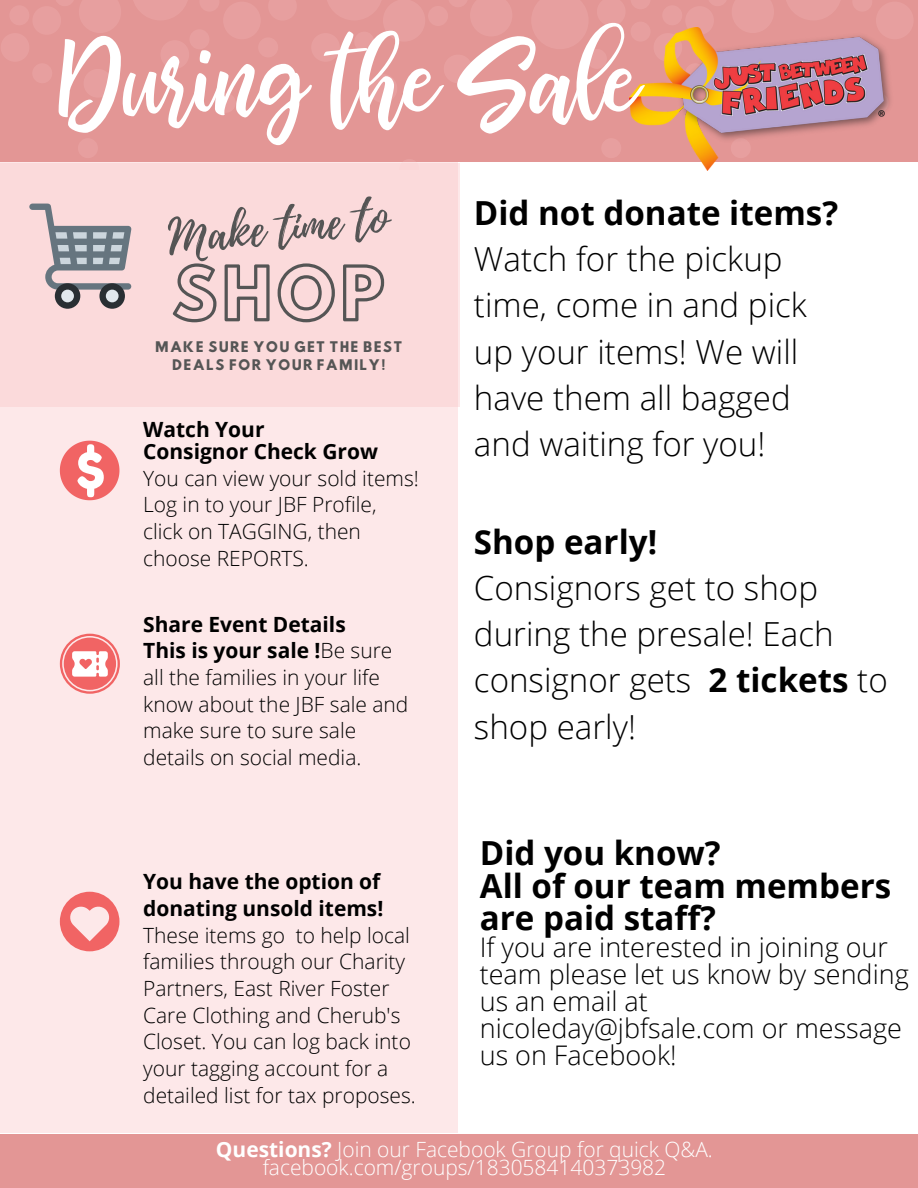
<style>
.page{position:relative;width:918px;height:1188px;background:#fff}
.page>*{position:absolute;margin:0;border:0;box-sizing:border-box;transform-origin:0 0}
.t1{font:95.55px "bhatoshine";color:#fff}
.t2{font:65.1px "Hussar Ekologiczne 1";color:#555}
.t3{font:47.7px "Playlist Script";color:#555}
.t4{font:300 33.15px/46.2px "Open Sans";color:#000}
.t5{font:700 33.15px/32.7px "Open Sans";color:#000}
.t6{font:300 27px/27px "Open Sans";color:#000}
.t7{font:300 21px/26.7px "Open Sans";color:#000}
.t8{font:300 21px/17.7px "Open Sans";color:#fff;text-align:center}
.t9{font:700 21px/26.7px "Open Sans";color:#000}
.t10{font:13.05px/17.9px "Hussar Bd";letter-spacing:.09em;color:#555;text-align:center}
.s1{font-weight:700}
</style>
<div class="page">
<div style="left:0;top:115px;width:457px;height:1018px;background:#fde8e9"></div>
<svg style="left:60px;top:892px;width:59px;height:59px"></svg>
<svg style="left:60px;top:634px;width:60px;height:60px"></svg>
<div style="left:0;top:1134px;width:917px;height:54px;background:#e39695"></div>
<div style="left:0;top:0;width:917px;height:161px;background:#e39695"></div>
<div style="left:876px;top:2px;width:38px;height:37px;background:#e79f9f;border-radius:50%"></div>
<div style="left:160px;top:40px;width:29px;height:29px;background:#e79f9f;border-radius:50%"></div>
<div style="left:216px;top:93px;width:20px;height:20px;background:#e79f9f;border-radius:50%"></div>
<div style="left:78px;top:138px;width:20px;height:20px;background:#e79f9f;border-radius:50%"></div>
<div style="left:258px;top:37px;width:20px;height:20px;background:#e79f9f;border-radius:50%"></div>
<div style="left:189px;top:29px;width:20px;height:20px;background:#e79f9f;border-radius:50%"></div>
<div style="left:223px;top:2px;width:38px;height:37px;background:#e79f9f;border-radius:50%"></div>
<div style="left:383px;top:0;width:42px;height:42px;background:#e79f9f;border-radius:50%"></div>
<svg style="left:399px;top:161px;width:20px;height:1px"></svg>
<div style="left:587px;top:49px;width:20px;height:20px;background:#e79f9f;border-radius:50%"></div>
<div style="left:428px;top:6px;width:20px;height:20px;background:#e79f9f;border-radius:50%"></div>
<div style="left:354px;top:32px;width:20px;height:20px;background:#e79f9f;border-radius:50%"></div>
<div style="left:601px;top:138px;width:20px;height:20px;background:#e79f9f;border-radius:50%"></div>
<img style="left:629px;top:27px;width:268px;height:143px">
<svg style="left:60px;top:441px;width:59px;height:59px"></svg>
<div style="left:0;top:163px;width:459px;height:244px;background:#fbdadb"></div>
<svg style="left:29px;top:204px;width:102px;height:105px"></svg>
<h1 class="t1" style="left:60px;top:10px;width:580px">During the Sale</h1>
<h3 class="t3" style="left:165px;top:203px;width:222px;rotate:-5deg">Make time to</h3>
<h2 class="t2" style="left:172px;top:268px;width:215px">SHOP</h2>
<p class="t10" style="left:155px;top:339px;width:249px">MAKE SURE YOU GET THE BEST<br>DEALS FOR YOUR FAMILY!</p>
<p class="t9" style="left:143px;top:418px;width:236px;line-height:22.2px">Watch Your<br>Consignor Check Grow</p>
<p class="t7" style="left:143px;top:464px;width:277px">You can view your sold items!<br>Log in to your JBF Profile, click on TAGGING, then choose REPORTS.</p>
<p class="t7" style="left:143px;top:610px;width:267px"><span class="s1">Share Event Details<br>This is your sale !</span>Be sure all the families in your life know about the JBF sale and make sure to sure sale details on social media.</p>
<p class="t9" style="left:143px;top:868px;width:242px">You have the option of donating unsold items!</p>
<p class="t7" style="left:143px;top:921px;width:274px">These items go to help local families through our Charity<br>Partners, East River Foster<br>Care Clothing and Cherub's<br>Closet. You can log back into your tagging account for a detailed list for tax proposes.</p>
<h3 class="t5" style="left:474px;top:196px;width:366px">Did not donate items?</h3>
<h3 class="t4" style="left:474px;top:235px;width:334px">Watch for the pickup time, come in and pick up your items! We will have them all bagged and waiting for you!</h3>
<h3 class="t5" style="left:474px;top:525px;width:185px">Shop early!</h3>
<h3 class="t4" style="left:474px;top:564px;width:415px">Consignors get to shop during the presale! Each consignor gets <span class="s1">2 tickets</span> to shop early!</h3>
<h3 class="t5" style="left:480px;top:836px;width:413px">Did you know?<br>All of our team members are paid staff?</h3>
<p class="t6" style="left:480px;top:933px;width:430px">If you are interested in joining our team please let us know by sending us an email at nicoleday@jbfsale.com or message us on Facebook!</p>
<p class="t8" style="left:216px;top:1140px;width:499px"><span class="s1">Questions?</span> Join our Facebook Group for quick Q&amp;A. facebook.com/groups/1830584140373982</p>
</div>
